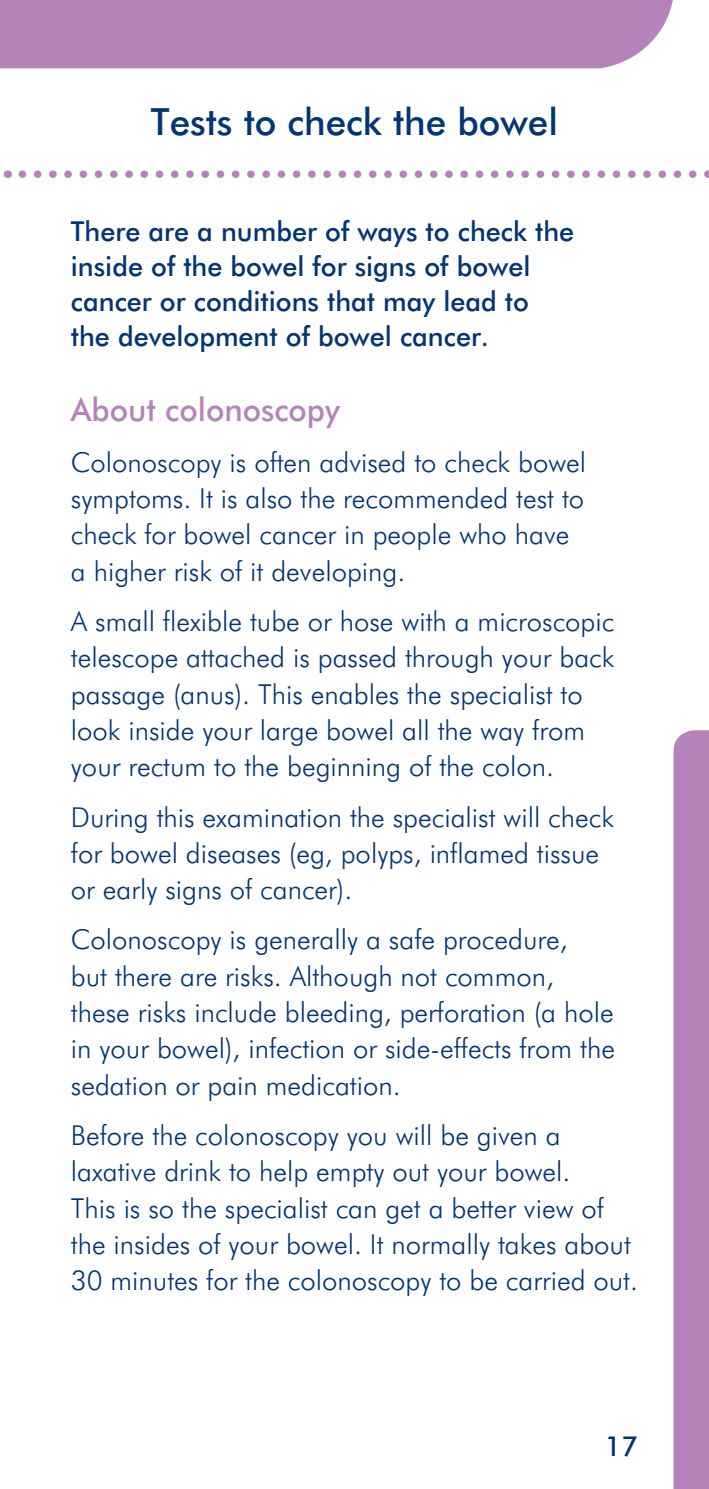
<style>
.page{position:relative;width:709px;height:1489px;background:#fff}
.page>*{position:absolute;margin:0;border:0;box-sizing:border-box;transform-origin:0 0}
.t1{font:500 37.5px "Futura GG";color:#033574}
.t2{font:500 32.5px "Futura GG";color:#b583ba;scale:.96 1}
.t3{font:300 27.5px/36.2px "Futura GG";color:#033574}
.t4{font:500 27.5px/35px "Futura GG";color:#033574}
</style>
<div class="page">
<svg style="left:22px;top:170px;width:687px;height:8px"></svg>
<div style="left:0;top:0;width:673px;height:68px;background:#b583ba"></div>
<svg style="left:673px;top:730px;width:36px;height:758px;background:#bb8ec0"></svg>
<p class="t1" style="left:151px;top:99px;width:408px">Tests to check the bowel</p>
<p class="t4" style="left:71px;top:213px;width:505px">There are a number of ways to check the inside of the bowel for signs of bowel cancer or conditions that may lead to the development of bowel cancer.</p>
<p class="t2" style="left:71px;top:390px;width:281px">About colonoscopy</p>
<p class="t3" style="left:71px;top:443px;width:517px">Colonoscopy is often advised to check bowel symptoms. It is also the recommended test to check for bowel cancer in people who have a higher risk of it developing.</p>
<p class="t3" style="left:71px;top:603px;width:545px">A small flexible tube or hose with a microscopic telescope attached is passed through your back passage (anus). This enables the specialist to look inside your large bowel all the way from your rectum to the beginning of the colon.</p>
<p class="t3" style="left:71px;top:798px;width:544px">During this examination the specialist will check for bowel diseases (eg, polyps, inflamed tissue or early signs of cancer).</p>
<p class="t3" style="left:71px;top:921px;width:545px">Colonoscopy is generally a safe procedure,<br>but there are risks. Although not common, these risks include bleeding, perforation (a hole in your bowel), infection or side-effects from the sedation or pain medication.</p>
<p class="t3" style="left:71px;top:1116px;width:568px">Before the colonoscopy you will be given a laxative drink to help empty out your bowel.<br>This is so the specialist can get a better view of the insides of your bowel. It normally takes about 30 minutes for the colonoscopy to be carried out.</p>
<p class="t4" style="left:605px;top:1428px;width:35px">17</p>
</div>
